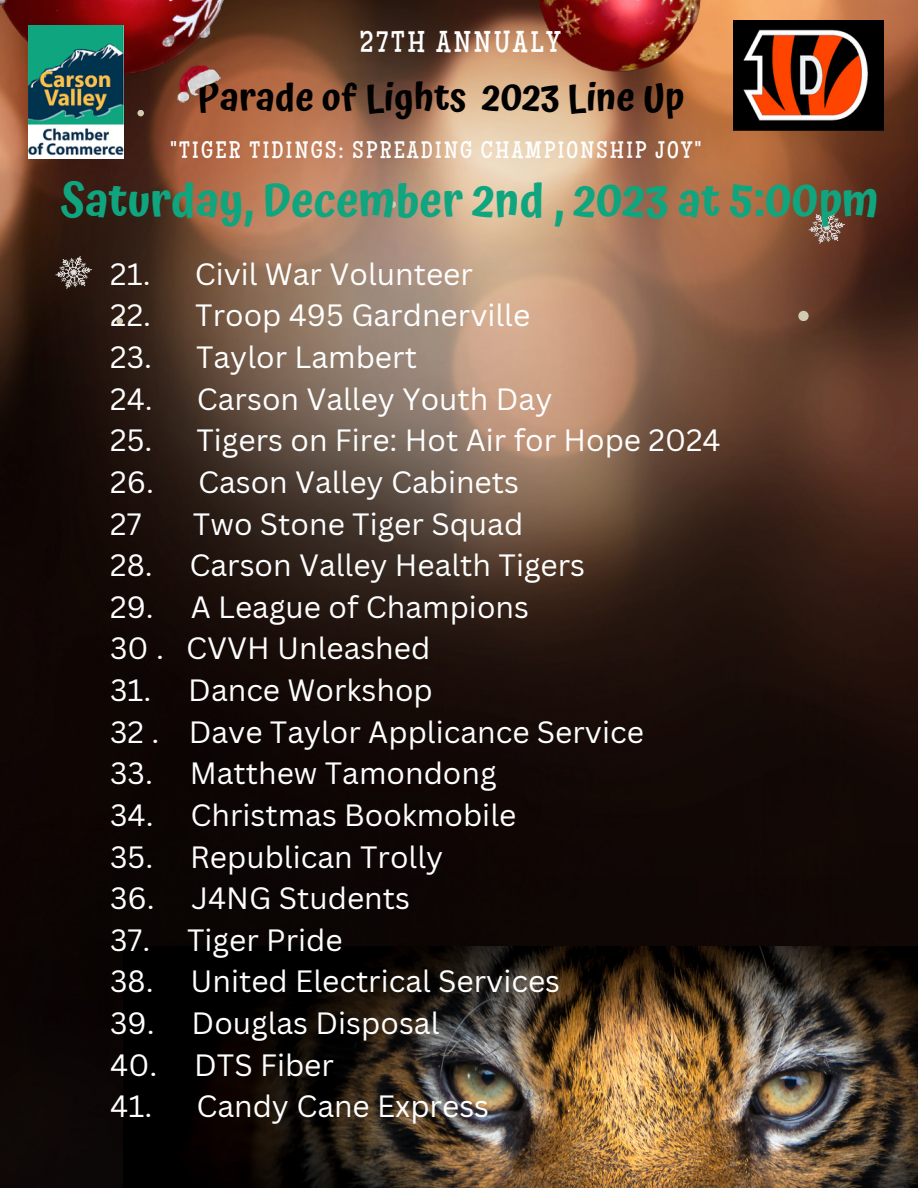
<style>
.page{position:relative;width:918px;height:1188px;background:#fff}
.page>*{position:absolute;margin:0;border:0;box-sizing:border-box;transform-origin:0 0}
.t1{font:600 45.9px "Atma";color:#0fa57f}
.t2{font:600 37.5px "Atma";color:#010000}
.t3{font:30.3px "Maiden Orange";letter-spacing:.095em;color:#fff}
.t4{font:30px "Canva Sans";color:#fff}
.t5{font:24px "Maiden Orange";letter-spacing:.1em;color:#fff}
</style>
<div class="page">
<img style="left:0;top:0;width:918px;height:1188px">
<div style="left:390px;top:201px;width:6px;height:7px;background:#d1cbb1;border-radius:50%"></div>
<div style="left:116px;top:318px;width:7px;height:6px;background:#d1cbb1;border-radius:50%"></div>
<div style="left:137px;top:110px;width:7px;height:6px;background:#d1cbb1;border-radius:50%"></div>
<img style="left:123px;top:947px;width:795px;height:241px">
<img style="left:0;top:0;width:917px;height:74px">
<div style="left:798px;top:311px;width:11px;height:10px;background:#d1cbb1;border-radius:50%"></div>
<img style="left:733px;top:20px;width:151px;height:111px">
<img style="left:29px;top:25px;width:94px;height:133px">
<img style="left:177px;top:64px;width:44px;height:41px">
<img style="left:809px;top:211px;width:36px;height:33px">
<img style="left:56px;top:256px;width:36px;height:33px">
<p class="t3" style="left:360px;top:31px;width:202px">27TH ANNUALY</p>
<p class="t2" style="left:197px;top:75px;width:488px">Parade of Lights 2023 Line Up</p>
<p class="t5" style="left:170px;top:141px;width:532px">"TIGER TIDINGS: SPREADING CHAMPIONSHIP JOY"</p>
<p class="t1" style="left:61px;top:174px;width:820px">Saturday, December 2nd , 2023 at 5:00pm</p>
<p class="t4" style="left:110px;top:253px;width:364px">21. Civil War Volunteer</p>
<p class="t4" style="left:110px;top:294px;width:422px">22. Troop 495 Gardnerville</p>
<p class="t4" style="left:110px;top:336px;width:308px">23. Taylor Lambert</p>
<p class="t4" style="left:110px;top:378px;width:444px">24. Carson Valley Youth Day</p>
<p class="t4" style="left:110px;top:419px;width:612px">25. Tigers on Fire: Hot Air for Hope 2024</p>
<p class="t4" style="left:110px;top:461px;width:410px">26. Cason Valley Cabinets</p>
<p class="t4" style="left:110px;top:502px;width:33px">27</p>
<p class="t4" style="left:193px;top:502px;width:332px">Two Stone Tiger Squad</p>
<p class="t4" style="left:110px;top:544px;width:476px">28. Carson Valley Health Tigers</p>
<p class="t4" style="left:110px;top:586px;width:420px">29. A League of Champions</p>
<p class="t4" style="left:110px;top:627px;width:322px">30 . CVVH Unleashed</p>
<p class="t4" style="left:110px;top:669px;width:324px">31. Dance Workshop</p>
<p class="t4" style="left:110px;top:711px;width:535px">32 . Dave Taylor Applicance Service</p>
<p class="t4" style="left:110px;top:752px;width:388px">33. Matthew Tamondong</p>
<p class="t4" style="left:110px;top:794px;width:408px">34. Christmas Bookmobile</p>
<p class="t4" style="left:110px;top:835px;width:334px">35. Republican Trolly</p>
<p class="t4" style="left:110px;top:877px;width:301px">36. J4NG Students</p>
<p class="t4" style="left:110px;top:919px;width:234px">37. Tiger Pride</p>
<p class="t4" style="left:110px;top:960px;width:451px">38. United Electrical Services</p>
<p class="t4" style="left:110px;top:1002px;width:331px">39. Douglas Disposal</p>
<p class="t4" style="left:110px;top:1044px;width:225px">40. DTS Fiber</p>
<p class="t4" style="left:110px;top:1085px;width:380px">41. Candy Cane Express</p>
</div>
